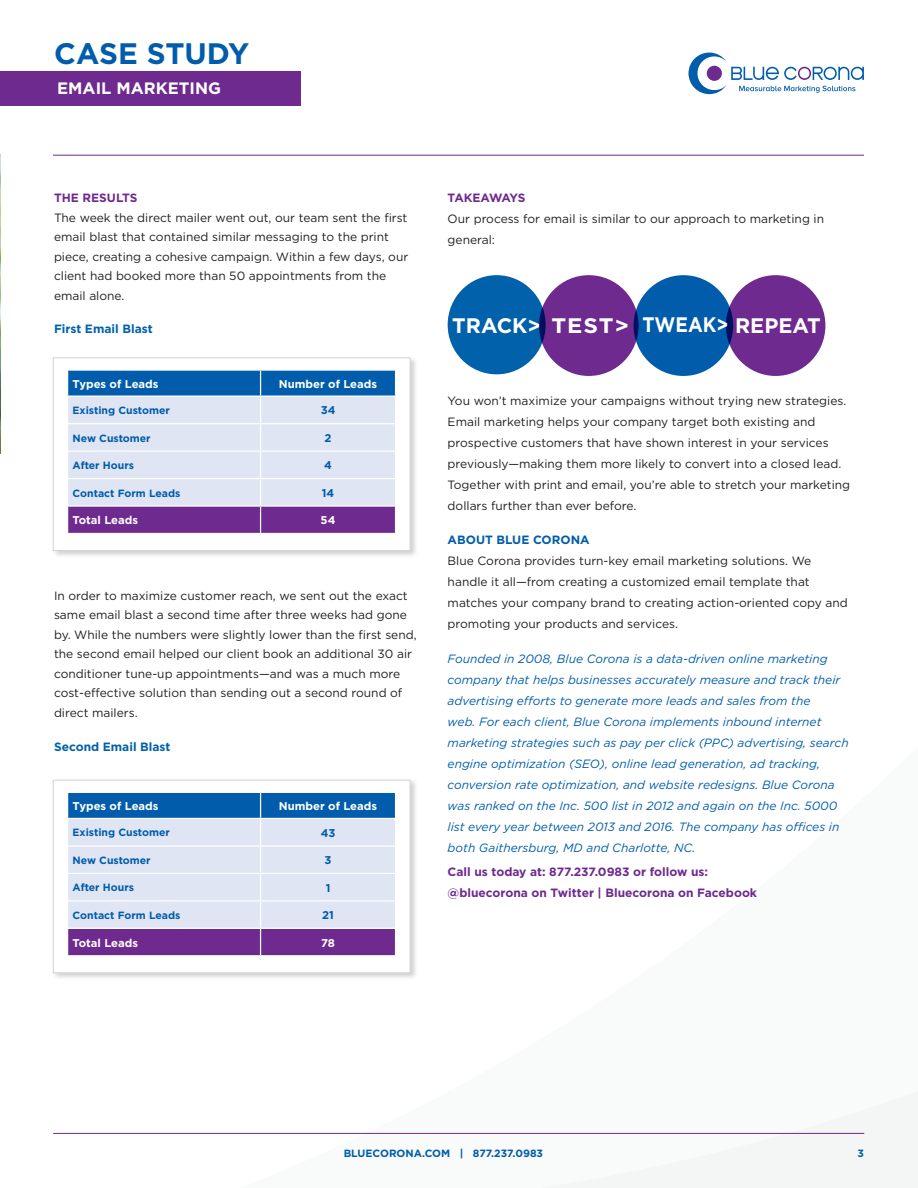
<style>
.page{position:relative;width:918px;height:1188px;background:#fff}
.page>*{position:absolute;margin:0;border:0;box-sizing:border-box;transform-origin:0 0}
.t1{font:700 29.55px "Gotham";color:#015dab}
.t2{font:700 21px "Gotham";color:#fff;scale:.89 1}
.t3{font:700 21px "Gotham";color:#fff}
.t4{font:700 21px "Gotham";color:#fff;scale:1.09 1}
.t5{font:700 16.5px "Gotham";color:#fff}
.t6{font:12px/19.5px "Gotham";color:#231f20}
.t7{font:italic 12px/21px "Gotham";color:#015dab}
.t8{font:700 12px/21px "Gotham";color:#6e2a8e}
.t9{font:700 12px "Gotham";color:#0161aa}
.t10{font:700 11.25px "Gotham";color:#fff}
.t11{font:700 11.25px "Gotham";color:#015dab}
.t12{font:700 10.5px "Gotham";color:#015dab}
.s1{font-weight:700;color:#6e2a8e}
.s2{font-weight:700;color:#015dab}
</style>
<div class="page">
<div style="left:0;top:72px;width:301px;height:34px;background:#6e2a8e"></div>
<svg style="left:53px;top:1092px;width:865px;height:96px"></svg>
<svg style="left:688px;top:53px;width:176px;height:41px"></svg>
<hr style="left:53px;top:155px;width:811px;height:1px;background:#6e2a8e">
<hr style="left:53px;top:1133px;width:811px;height:1px;background:#6e2a8e">
<img style="left:0;top:155px;width:1px;height:299px">
<div style="left:52px;top:779px;width:366px;height:202px;background:#231f20;opacity:.2"></div>
<div style="left:53px;top:780px;width:357px;height:193px;background:#fff;border:1px solid #d1d2d4"></div>
<svg style="left:67px;top:793px;width:329px;height:162px;background:#adb3d8"></svg>
<div style="left:52px;top:356px;width:366px;height:202px;background:#231f20;opacity:.2"></div>
<div style="left:53px;top:358px;width:357px;height:193px;background:#fff;border:1px solid #d1d2d4"></div>
<svg style="left:67px;top:371px;width:329px;height:162px;background:#adb3d8"></svg>
<div style="left:448px;top:275px;width:98px;height:99px;background:#0161aa;border-radius:50%"></div>
<div style="left:539px;top:275px;width:100px;height:101px;background:#6e2a8e;border-radius:50%"></div>
<div style="left:726px;top:275px;width:99px;height:101px;background:#6e2a8e;border-radius:50%"></div>
<div style="left:634px;top:275px;width:99px;height:101px;background:#015dab;border-radius:50%"></div>
<h1 class="t1" style="left:54px;top:34px;width:197px">CASE STUDY</h1>
<h3 class="t5" style="left:57px;top:77px;width:165px">EMAIL MARKETING</h3>
<p class="t6" style="left:54px;top:188px;width:356px"><span class="s1">THE RESULTS<br></span>The week the direct mailer went out, our team sent the first email blast that contained similar messaging to the print piece, creating a cohesive campaign. Within a few days, our client had booked more than 50 appointments from the email alone.</p>
<p class="t9" style="left:54px;top:320px;width:100px">First Email Blast</p>
<p class="t10" style="left:73px;top:376px;width:87px">Types of Leads</p>
<p class="t10" style="left:279px;top:376px;width:100px">Number of Leads</p>
<p class="t12" style="left:73px;top:403px;width:99px">Existing Customer</p>
<p class="t11" style="left:321px;top:403px;width:16px">34</p>
<p class="t12" style="left:73px;top:431px;width:80px">New Customer</p>
<p class="t11" style="left:325px;top:430px;width:9px">2</p>
<p class="t12" style="left:73px;top:458px;width:63px">After Hours</p>
<p class="t11" style="left:324px;top:458px;width:9px">4</p>
<p class="t12" style="left:73px;top:486px;width:109px">Contact Form Leads</p>
<p class="t11" style="left:322px;top:485px;width:14px">14</p>
<p class="t10" style="left:73px;top:513px;width:67px">Total Leads</p>
<p class="t10" style="left:321px;top:513px;width:16px">54</p>
<p class="t6" style="left:54px;top:585px;width:364px">In order to maximize customer reach, we sent out the exact same email blast a second time after three weeks had gone by. While the numbers were slightly lower than the first send, the second email helped our client book an additional 30 air conditioner tune-up appointments—and was a much more cost-effective solution than sending out a second round of direct mailers.</p>
<p class="t9" style="left:54px;top:739px;width:118px">Second Email Blast</p>
<p class="t10" style="left:73px;top:798px;width:87px">Types of Leads</p>
<p class="t10" style="left:279px;top:798px;width:100px">Number of Leads</p>
<p class="t12" style="left:73px;top:826px;width:99px">Existing Customer</p>
<p class="t11" style="left:321px;top:825px;width:16px">43</p>
<p class="t12" style="left:73px;top:853px;width:80px">New Customer</p>
<p class="t11" style="left:325px;top:853px;width:9px">3</p>
<p class="t12" style="left:73px;top:881px;width:63px">After Hours</p>
<p class="t11" style="left:326px;top:880px;width:6px">1</p>
<p class="t12" style="left:73px;top:908px;width:109px">Contact Form Leads</p>
<p class="t11" style="left:322px;top:908px;width:13px">21</p>
<p class="t10" style="left:73px;top:935px;width:67px">Total Leads</p>
<p class="t10" style="left:321px;top:935px;width:15px">78</p>
<p class="t6" style="left:448px;top:187px;width:378px;line-height:21px"><span class="s1">TAKEAWAYS<br></span>Our process for email is similar to our approach to marketing in general:</p>
<p class="t3" style="left:452px;top:311px;width:90px">TRACK&gt;</p>
<p class="t4" style="left:552px;top:312px;width:73px">TEST&gt;</p>
<p class="t2" style="left:643px;top:311px;width:202px">TWEAK&gt; REPEAT</p>
<p class="t6" style="left:448px;top:390px;width:404px;line-height:21px">You won’t maximize your campaigns without trying new strategies.<br>Email marketing helps your company target both existing and prospective customers that have shown interest in your services previously—making them more likely to convert into a closed lead.<br>Together with print and email, you’re able to stretch your marketing dollars further than ever before.</p>
<p class="t6" style="left:448px;top:529px;width:402px;line-height:21px"><span class="s2">ABOUT BLUE CORONA<br></span>Blue Corona provides turn-key email marketing solutions. We handle it all—from creating a customized email template that matches your company brand to creating action-oriented copy and promoting your products and services.</p>
<p class="t7" style="left:448px;top:648px;width:403px">Founded in 2008, Blue Corona is a data-driven online marketing company that helps businesses accurately measure and track their advertising efforts to generate more leads and sales from the<br>web. For each client, Blue Corona implements inbound internet marketing strategies such as pay per click (PPC) advertising, search engine optimization (SEO), online lead generation, ad tracking, conversion rate optimization, and website redesigns. Blue Corona was ranked on the Inc. 500 list in 2012 and again on the Inc. 5000 list every year between 2013 and 2016. The company has offices in both Gaithersburg, MD and Charlotte, NC.</p>
<p class="t8" style="left:448px;top:862px;width:311px">Call us today at: 877.237.0983 or follow us: @bluecorona on Twitter | Bluecorona on Facebook</p>
<p class="t12" style="left:344px;top:1146px;width:201px">BLUECORONA.COM | 877.237.0983</p>
<p class="t12" style="left:858px;top:1146px;width:8px">3</p>
</div>
